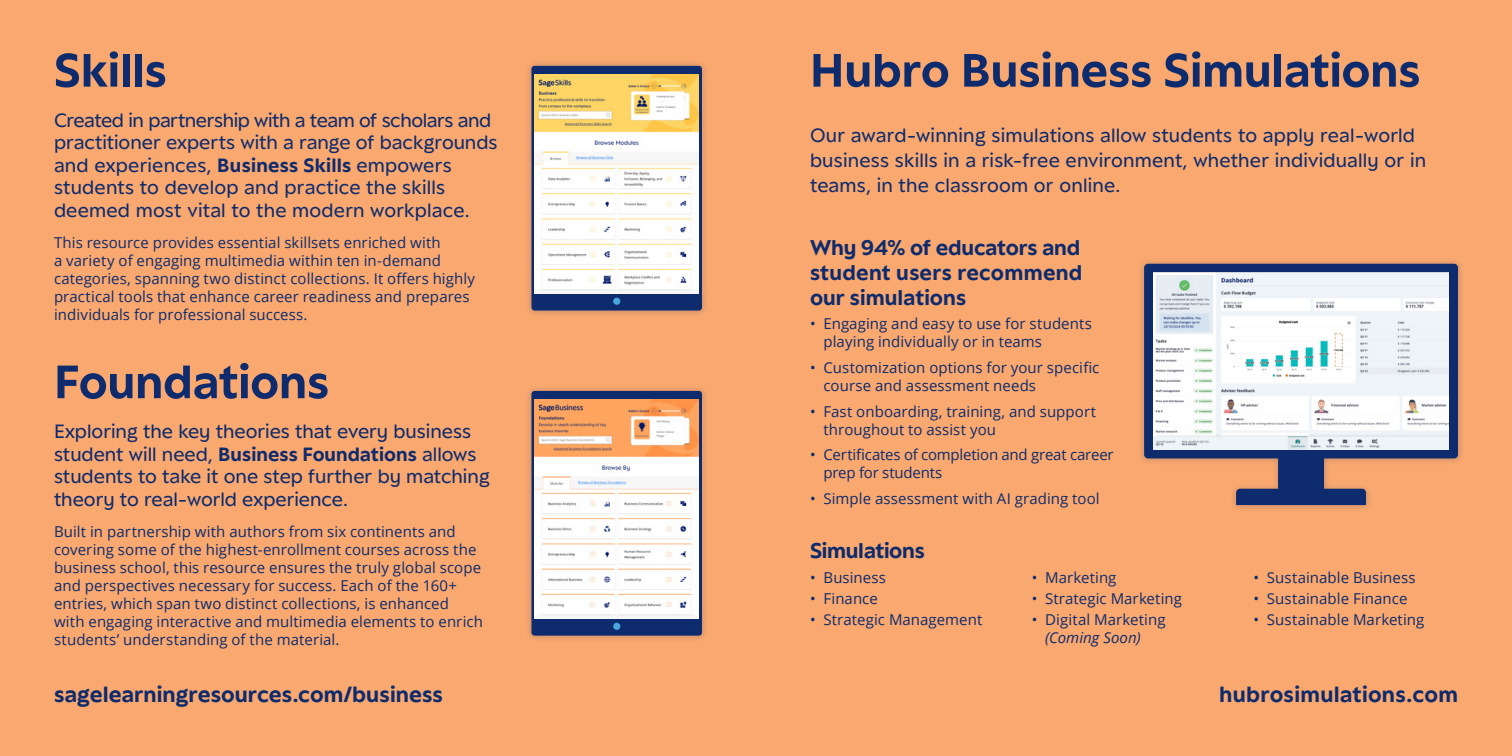
<style>
.page{position:relative;width:1512px;height:756px;background:#f9a86f}
.page>*{position:absolute;margin:0;border:0;box-sizing:border-box;transform-origin:0 0}
.t1{font:700 51px "Sage Peak";letter-spacing:-.005em;color:#0d2b6d}
.CTA_URL{font:700 24px "Sage Peak";letter-spacing:.005em;color:#0d2b6d}
.t2{font:700 23.25px/24.8px "Sage Peak";color:#0d2b6d;text-align:justify}
.Intro_copy{font:21px/22.5px "Sage Peak";color:#0d2b6d}
.Copy{font:15px/18px "Open Sans";letter-spacing:.005em;color:#0d2b6d}
.Copy-2{font:15px/18px "Open Sans";letter-spacing:-.015em;color:#0d2b6d}
.s1{font-weight:700}
.s2{font-style:italic}
</style>
<div class="page">
<div style="left:525px;top:384px;width:184px;height:258px;background:#0d2b6d;opacity:.25"></div>
<svg style="left:531px;top:391px;width:171px;height:245px;background:#1d3571"></svg>
<div style="left:613px;top:623px;width:7px;height:7px;background:#48a6dc;border-radius:50%"></div>
<img style="left:535px;top:399px;width:164px;height:220px">
<div style="left:525px;top:59px;width:184px;height:258px;background:#0d2b6d;opacity:.25"></div>
<svg style="left:531px;top:66px;width:171px;height:245px;background:#1d3671"></svg>
<div style="left:613px;top:298px;width:7px;height:7px;background:#48a6dc;border-radius:50%"></div>
<img style="left:535px;top:74px;width:164px;height:220px">
<div style="left:1137px;top:257px;width:328px;height:255px;background:#0d2b6d;opacity:.25"></div>
<svg style="left:1144px;top:264px;width:314px;height:241px"></svg>
<img style="left:1154px;top:273px;width:295px;height:176px">
<h1 class="t1" style="left:54px;top:30px;width:115px">Skills</h1>
<p class="Intro_copy" style="left:54px;top:108px;width:445px">Created in partnership with a team of scholars and practitioner experts with a range of backgrounds and experiences, <span class="s1">Business Skills</span> empowers students to develop and practice the skills deemed most vital to the modern workplace.</p>
<p class="Copy" style="left:54px;top:233px;width:423px">This resource provides essential skillsets enriched with<br>a variety of engaging multimedia within ten in-demand categories, spanning two distinct collections. It offers highly practical tools that enhance career readiness and prepares individuals for professional success.</p>
<h1 class="t1" style="left:54px;top:342px;width:277px">Foundations</h1>
<p class="Intro_copy" style="left:54px;top:419px;width:437px">Exploring the key theories that every business student will need, <span class="s1">Business Foundations</span> allows students to take it one step further by matching theory to real-world experience.</p>
<p class="Copy" style="left:54px;top:522px;width:430px">Built in partnership with authors from six continents and covering some of the highest-enrollment courses across the business school, this resource ensures the truly global scope and perspectives necessary for success. Each of the 160+ entries, which span two distinct collections, is enhanced with engaging interactive and multimedia elements to enrich students’ understanding of the material.</p>
<h1 class="t1" style="left:810px;top:30px;width:612px">Hubro Business Simulations</h1>
<p class="Intro_copy" style="left:810px;top:121px;width:618px;line-height:25.2px">Our award-winning simulations allow students to apply real-world business skills in a risk-free environment, whether individually or in teams, in the classroom or online.</p>
<h2 class="t2" style="left:810px;top:234px;width:274px">Why 94% of educators and student users recommend our simulations</h2>
<p class="Copy" style="left:824px;top:315px;width:270px;text-indent:-14px">• Engaging and easy to use for students playing individually or in teams</p>
<p class="Copy" style="left:824px;top:358px;width:277px;text-indent:-14px">• Customization options for your specific course and assessment needs</p>
<p class="Copy" style="left:824px;top:402px;width:274px;text-indent:-14px">• Fast onboarding, training, and support throughout to assist you</p>
<p class="Copy-2" style="left:824px;top:446px;width:292px;text-indent:-14px">• Certificates of completion and great career prep for students</p>
<p class="Copy" style="left:810px;top:489px;width:291px">• Simple assessment with AI grading tool</p>
<h2 class="t2" style="left:810px;top:537px;width:116px">Simulations</h2>
<p class="Copy" style="left:810px;top:568px;width:78px">• Business</p>
<p class="Copy" style="left:810px;top:589px;width:69px">• Finance</p>
<p class="Copy" style="left:810px;top:610px;width:174px">• Strategic Management</p>
<p class="Copy" style="left:1032px;top:568px;width:86px">• Marketing</p>
<p class="Copy" style="left:1032px;top:589px;width:152px">• Strategic Marketing</p>
<p class="Copy" style="left:1045px;top:610px;width:122px;text-indent:-14px">• Digital Marketing <span class="s2">(Coming Soon)</span></p>
<p class="Copy" style="left:1253px;top:568px;width:164px">• Sustainable Business</p>
<p class="Copy" style="left:1253px;top:589px;width:156px">• Sustainable Finance</p>
<p class="Copy" style="left:1253px;top:610px;width:173px">• Sustainable Marketing</p>
<p class="CTA_URL" style="left:54px;top:675px;width:391px">sagelearningresources.com/business</p>
<p class="CTA_URL" style="left:1219px;top:675px;width:240px">hubrosimulations.com</p>
</div>
